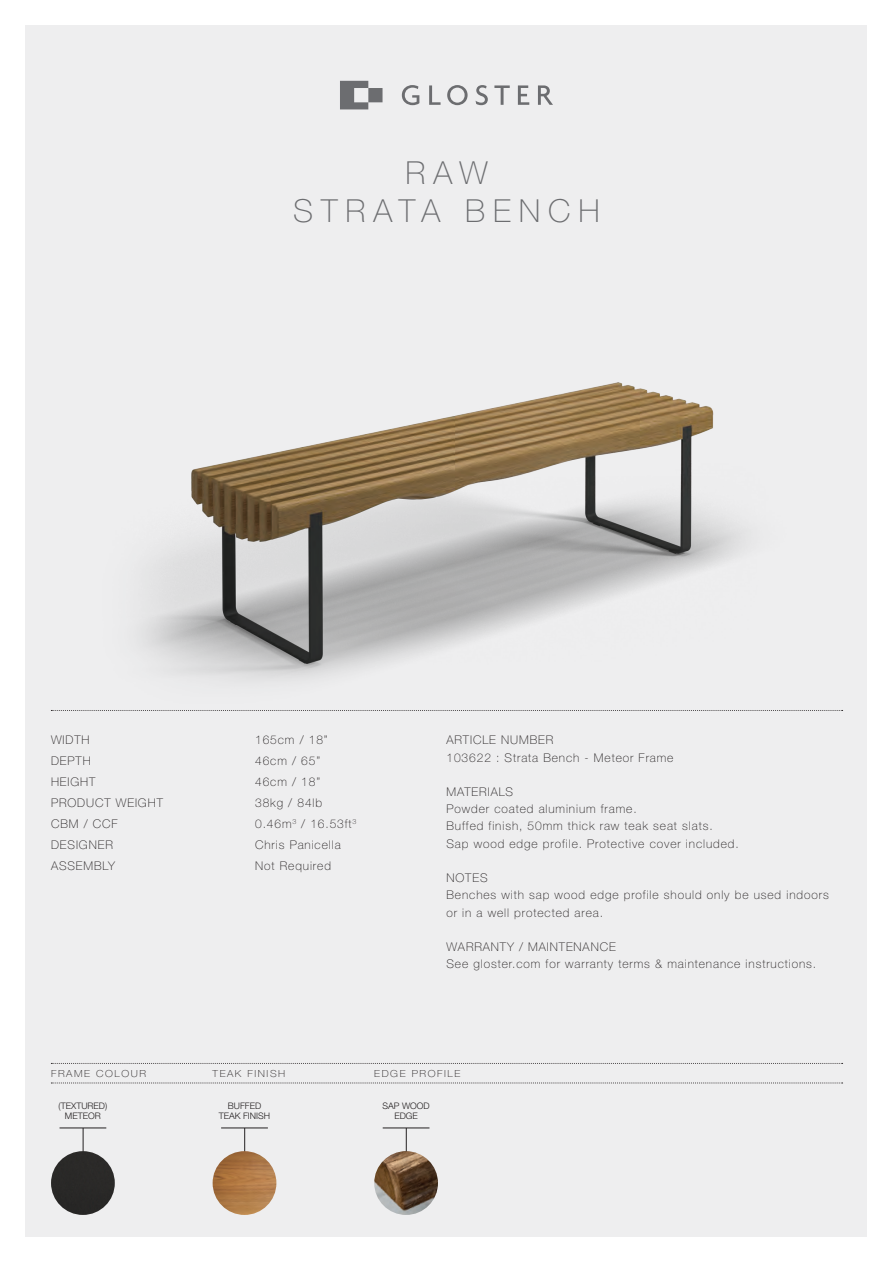
<style>
.page{position:relative;width:893px;height:1263px;background:#fff}
.page>*{position:absolute;margin:0;border:0;box-sizing:border-box;transform-origin:0 0}
.t1{font:100 31.8px "Helvetica Neue LT Pro";letter-spacing:.25em;color:#6c6d70}
.t2{font:100 12px/17.2px "Helvetica Neue LT Pro";letter-spacing:.075em;color:#231f20}
.t3{font:100 9.75px "Helvetica Neue LT Pro";letter-spacing:.15em;color:#231f20;scale:1.08 1}
.t4{font:300 9px "Helvetica Neue LT Pro";color:#231f20}
</style>
<div class="page">
<div style="left:26px;top:26px;width:841px;height:1211px;background:#eeeeef"></div>
<hr style="left:383px;top:1128px;width:46px;height:1px;background:#231f20">
<svg style="left:406px;top:1128px;width:1px;height:23px"></svg>
<img style="left:374px;top:1151px;width:64px;height:64px;border-radius:32px">
<hr style="left:221px;top:1128px;width:47px;height:1px;background:#231f20">
<svg style="left:244px;top:1128px;width:1px;height:23px"></svg>
<img style="left:213px;top:1151px;width:63px;height:64px;border-radius:32px">
<hr style="left:60px;top:1128px;width:46px;height:1px;background:#231f20">
<svg style="left:83px;top:1128px;width:1px;height:23px"></svg>
<div style="left:51px;top:1151px;width:64px;height:64px;background:#2a2927;border-radius:32px"></div>
<svg style="left:340px;top:81px;width:213px;height:28px"></svg>
<img style="left:141px;top:383px;width:604px;height:297px">
<svg style="left:51px;top:1083px;width:792px;height:1px"></svg>
<svg style="left:51px;top:1063px;width:792px;height:1px"></svg>
<svg style="left:51px;top:710px;width:792px;height:1px"></svg>
<p class="t1" style="left:405px;top:154px;width:84px">RAW</p>
<p class="t1" style="left:293px;top:192px;width:308px">STRATA BENCH</p>
<p class="t2" style="left:51px;top:731px;width:40px">WIDTH</p>
<p class="t2" style="left:51px;top:752px;width:41px">DEPTH</p>
<p class="t2" style="left:51px;top:773px;width:46px">HEIGHT</p>
<p class="t2" style="left:51px;top:794px;width:113px">PRODUCT WEIGHT</p>
<p class="t2" style="left:51px;top:815px;width:68px">CBM / CCF</p>
<p class="t2" style="left:51px;top:836px;width:63px">DESIGNER</p>
<p class="t2" style="left:51px;top:857px;width:66px">ASSEMBLY</p>
<p class="t3" style="left:51px;top:1067px;width:90px">FRAME COLOUR</p>
<p class="t4" style="left:59px;top:1100px;width:50px">(TEXTURED)</p>
<p class="t4" style="left:65px;top:1111px;width:37px">METEOR</p>
<p class="t2" style="left:255px;top:731px;width:74px">165cm / 18”</p>
<p class="t2" style="left:255px;top:752px;width:67px">46cm / 65”</p>
<p class="t2" style="left:255px;top:773px;width:67px">46cm / 18”</p>
<p class="t2" style="left:255px;top:794px;width:69px">38kg / 84lb</p>
<p class="t2" style="left:255px;top:815px;width:103px">0.46m<sup>3</sup> / 16.53ft<sup>3</sup></p>
<p class="t2" style="left:255px;top:836px;width:87px">Chris Panicella</p>
<p class="t2" style="left:255px;top:857px;width:77px">Not Required</p>
<p class="t2" style="left:446px;top:731px;width:108px">ARTICLE NUMBER</p>
<p class="t2" style="left:446px;top:748px;width:229px">103622 : Strata Bench - Meteor Frame</p>
<p class="t2" style="left:446px;top:783px;width:68px">MATERIALS</p>
<p class="t2" style="left:446px;top:800px;width:192px">Powder coated aluminium frame.</p>
<p class="t2" style="left:446px;top:817px;width:268px">Buffed finish, 50mm thick raw teak seat slats.</p>
<p class="t2" style="left:446px;top:835px;width:294px">Sap wood edge profile. Protective cover included.</p>
<p class="t2" style="left:446px;top:869px;width:43px">NOTES</p>
<p class="t2" style="left:446px;top:886px;width:384px">Benches with sap wood edge profile should only be used indoors or in a well protected area.</p>
<p class="t2" style="left:446px;top:938px;width:171px">WARRANTY / MAINTENANCE</p>
<p class="t2" style="left:446px;top:955px;width:371px">See gloster.com for warranty terms &amp; maintenance instructions.</p>
<p class="t3" style="left:213px;top:1067px;width:69px">TEAK FINISH</p>
<p class="t3" style="left:374px;top:1067px;width:81px">EDGE PROFILE</p>
<p class="t4" style="left:228px;top:1100px;width:35px">BUFFED</p>
<p class="t4" style="left:219px;top:1111px;width:53px">TEAK FINISH</p>
<p class="t4" style="left:382px;top:1100px;width:49px">SAP WOOD</p>
<p class="t4" style="left:394px;top:1111px;width:25px">EDGE</p>
</div>
